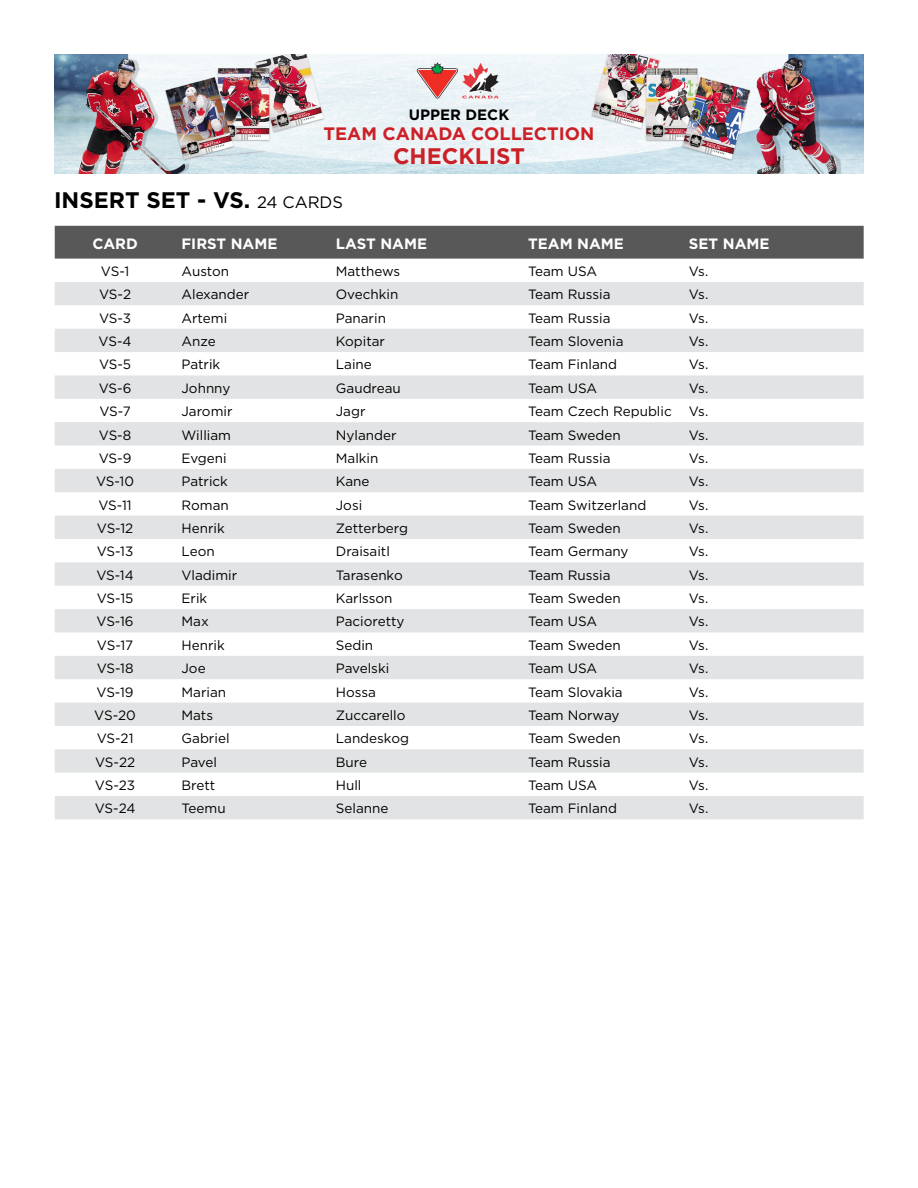
<style>
.page{position:relative;width:918px;height:1188px;background:#fff}
.page>*{position:absolute;margin:0;border:0;box-sizing:border-box;transform-origin:0 0}
.t1{font:700 22.5px "Gotham HTF";color:#000}
.t2{font:700 22.5px "Gotham HTF";color:#cc2027}
.t3{font:700 18px "Gotham HTF";color:#cc2027}
.t4{font:700 15px "Gotham HTF";color:#fff}
.t5{font:700 15px "Gotham HTF";color:#000}
.t6{font:13.5px "Gotham HTF";color:#000}
.s1{font-weight:400;font-size:16.5px}
</style>
<div class="page">
<img style="left:54px;top:54px;width:810px;height:120px">
<div style="left:55px;top:226px;width:809px;height:33px;background:#575857"></div>
<svg style="left:55px;top:282px;width:809px;height:537px;fill:#e2e3e4"></svg>
<p class="t5" style="left:409px;top:106px;width:102px">UPPER DECK</p>
<h2 class="t3" style="left:324px;top:123px;width:272px">TEAM CANADA COLLECTION</h2>
<h1 class="t2" style="left:393px;top:143px;width:133px">CHECKLIST</h1>
<h1 class="t1" style="left:54px;top:187px;width:290px">INSERT SET - VS. <span class="s1">24 CARDS</span></h1>
<p class="t4" style="left:92px;top:235px;width:47px">CARD</p>
<p class="t4" style="left:181px;top:235px;width:98px">FIRST NAME</p>
<p class="t4" style="left:336px;top:235px;width:93px">LAST NAME</p>
<p class="t4" style="left:528px;top:235px;width:97px">TEAM NAME</p>
<p class="t4" style="left:689px;top:235px;width:82px">SET NAME</p>
<p class="t6" style="left:101px;top:264px;width:30px">VS-1</p>
<p class="t6" style="left:181px;top:264px;width:49px">Auston</p>
<p class="t6" style="left:336px;top:264px;width:66px">Matthews</p>
<p class="t6" style="left:528px;top:264px;width:71px">Team USA</p>
<p class="t6" style="left:689px;top:264px;width:21px">Vs.</p>
<p class="t6" style="left:99px;top:287px;width:34px">VS-2</p>
<p class="t6" style="left:181px;top:287px;width:69px">Alexander</p>
<p class="t6" style="left:336px;top:287px;width:64px">Ovechkin</p>
<p class="t6" style="left:528px;top:287px;width:84px">Team Russia</p>
<p class="t6" style="left:689px;top:287px;width:21px">Vs.</p>
<p class="t6" style="left:99px;top:310px;width:34px">VS-3</p>
<p class="t6" style="left:181px;top:310px;width:47px">Artemi</p>
<p class="t6" style="left:336px;top:310px;width:52px">Panarin</p>
<p class="t6" style="left:528px;top:310px;width:84px">Team Russia</p>
<p class="t6" style="left:689px;top:310px;width:21px">Vs.</p>
<p class="t6" style="left:99px;top:334px;width:34px">VS-4</p>
<p class="t6" style="left:181px;top:334px;width:36px">Anze</p>
<p class="t6" style="left:336px;top:334px;width:51px">Kopitar</p>
<p class="t6" style="left:528px;top:334px;width:97px">Team Slovenia</p>
<p class="t6" style="left:689px;top:334px;width:21px">Vs.</p>
<p class="t6" style="left:99px;top:357px;width:34px">VS-5</p>
<p class="t6" style="left:181px;top:357px;width:40px">Patrik</p>
<p class="t6" style="left:336px;top:357px;width:38px">Laine</p>
<p class="t6" style="left:528px;top:357px;width:91px">Team Finland</p>
<p class="t6" style="left:689px;top:357px;width:21px">Vs.</p>
<p class="t6" style="left:99px;top:381px;width:34px">VS-6</p>
<p class="t6" style="left:181px;top:381px;width:50px">Johnny</p>
<p class="t6" style="left:336px;top:381px;width:67px">Gaudreau</p>
<p class="t6" style="left:528px;top:381px;width:71px">Team USA</p>
<p class="t6" style="left:689px;top:381px;width:21px">Vs.</p>
<p class="t6" style="left:99px;top:404px;width:33px">VS-7</p>
<p class="t6" style="left:181px;top:404px;width:53px">Jaromir</p>
<p class="t6" style="left:336px;top:404px;width:31px">Jagr</p>
<p class="t6" style="left:528px;top:404px;width:145px">Team Czech Republic</p>
<p class="t6" style="left:689px;top:404px;width:21px">Vs.</p>
<p class="t6" style="left:99px;top:427px;width:34px">VS-8</p>
<p class="t6" style="left:181px;top:427px;width:51px">William</p>
<p class="t6" style="left:336px;top:427px;width:62px">Nylander</p>
<p class="t6" style="left:528px;top:427px;width:94px">Team Sweden</p>
<p class="t6" style="left:689px;top:427px;width:21px">Vs.</p>
<p class="t6" style="left:99px;top:451px;width:34px">VS-9</p>
<p class="t6" style="left:181px;top:451px;width:47px">Evgeni</p>
<p class="t6" style="left:336px;top:451px;width:44px">Malkin</p>
<p class="t6" style="left:528px;top:451px;width:84px">Team Russia</p>
<p class="t6" style="left:689px;top:451px;width:21px">Vs.</p>
<p class="t6" style="left:96px;top:474px;width:40px">VS-10</p>
<p class="t6" style="left:181px;top:474px;width:48px">Patrick</p>
<p class="t6" style="left:336px;top:474px;width:35px">Kane</p>
<p class="t6" style="left:528px;top:474px;width:71px">Team USA</p>
<p class="t6" style="left:689px;top:474px;width:21px">Vs.</p>
<p class="t6" style="left:99px;top:497px;width:35px">VS-11</p>
<p class="t6" style="left:181px;top:497px;width:49px">Roman</p>
<p class="t6" style="left:336px;top:497px;width:28px">Josi</p>
<p class="t6" style="left:528px;top:497px;width:120px">Team Switzerland</p>
<p class="t6" style="left:689px;top:497px;width:21px">Vs.</p>
<p class="t6" style="left:97px;top:521px;width:38px">VS-12</p>
<p class="t6" style="left:181px;top:521px;width:45px">Henrik</p>
<p class="t6" style="left:336px;top:521px;width:74px">Zetterberg</p>
<p class="t6" style="left:528px;top:521px;width:94px">Team Sweden</p>
<p class="t6" style="left:689px;top:521px;width:21px">Vs.</p>
<p class="t6" style="left:97px;top:544px;width:38px">VS-13</p>
<p class="t6" style="left:181px;top:544px;width:35px">Leon</p>
<p class="t6" style="left:336px;top:544px;width:56px">Draisaitl</p>
<p class="t6" style="left:528px;top:544px;width:102px">Team Germany</p>
<p class="t6" style="left:689px;top:544px;width:21px">Vs.</p>
<p class="t6" style="left:96px;top:568px;width:39px">VS-14</p>
<p class="t6" style="left:181px;top:568px;width:57px">Vladimir</p>
<p class="t6" style="left:336px;top:568px;width:68px">Tarasenko</p>
<p class="t6" style="left:528px;top:568px;width:84px">Team Russia</p>
<p class="t6" style="left:689px;top:568px;width:21px">Vs.</p>
<p class="t6" style="left:97px;top:591px;width:38px">VS-15</p>
<p class="t6" style="left:181px;top:591px;width:27px">Erik</p>
<p class="t6" style="left:336px;top:591px;width:58px">Karlsson</p>
<p class="t6" style="left:528px;top:591px;width:94px">Team Sweden</p>
<p class="t6" style="left:689px;top:591px;width:21px">Vs.</p>
<p class="t6" style="left:97px;top:614px;width:39px">VS-16</p>
<p class="t6" style="left:181px;top:614px;width:29px">Max</p>
<p class="t6" style="left:336px;top:614px;width:70px">Pacioretty</p>
<p class="t6" style="left:528px;top:614px;width:71px">Team USA</p>
<p class="t6" style="left:689px;top:614px;width:21px">Vs.</p>
<p class="t6" style="left:97px;top:638px;width:38px">VS-17</p>
<p class="t6" style="left:181px;top:638px;width:45px">Henrik</p>
<p class="t6" style="left:336px;top:638px;width:39px">Sedin</p>
<p class="t6" style="left:528px;top:638px;width:94px">Team Sweden</p>
<p class="t6" style="left:689px;top:638px;width:21px">Vs.</p>
<p class="t6" style="left:97px;top:661px;width:38px">VS-18</p>
<p class="t6" style="left:181px;top:661px;width:26px">Joe</p>
<p class="t6" style="left:336px;top:661px;width:55px">Pavelski</p>
<p class="t6" style="left:528px;top:661px;width:71px">Team USA</p>
<p class="t6" style="left:689px;top:661px;width:21px">Vs.</p>
<p class="t6" style="left:97px;top:684px;width:39px">VS-19</p>
<p class="t6" style="left:181px;top:684px;width:46px">Marian</p>
<p class="t6" style="left:336px;top:684px;width:42px">Hossa</p>
<p class="t6" style="left:528px;top:684px;width:96px">Team Slovakia</p>
<p class="t6" style="left:689px;top:684px;width:21px">Vs.</p>
<p class="t6" style="left:94px;top:708px;width:43px">VS-20</p>
<p class="t6" style="left:181px;top:708px;width:33px">Mats</p>
<p class="t6" style="left:336px;top:708px;width:71px">Zuccarello</p>
<p class="t6" style="left:528px;top:708px;width:93px">Team Norway</p>
<p class="t6" style="left:689px;top:708px;width:21px">Vs.</p>
<p class="t6" style="left:97px;top:731px;width:38px">VS-21</p>
<p class="t6" style="left:181px;top:731px;width:50px">Gabriel</p>
<p class="t6" style="left:336px;top:731px;width:75px">Landeskog</p>
<p class="t6" style="left:528px;top:731px;width:94px">Team Sweden</p>
<p class="t6" style="left:689px;top:731px;width:21px">Vs.</p>
<p class="t6" style="left:95px;top:754px;width:42px">VS-22</p>
<p class="t6" style="left:181px;top:754px;width:37px">Pavel</p>
<p class="t6" style="left:336px;top:754px;width:33px">Bure</p>
<p class="t6" style="left:528px;top:754px;width:84px">Team Russia</p>
<p class="t6" style="left:689px;top:754px;width:21px">Vs.</p>
<p class="t6" style="left:95px;top:778px;width:42px">VS-23</p>
<p class="t6" style="left:181px;top:778px;width:35px">Brett</p>
<p class="t6" style="left:336px;top:778px;width:27px">Hull</p>
<p class="t6" style="left:528px;top:778px;width:71px">Team USA</p>
<p class="t6" style="left:689px;top:778px;width:21px">Vs.</p>
<p class="t6" style="left:95px;top:801px;width:42px">VS-24</p>
<p class="t6" style="left:181px;top:801px;width:46px">Teemu</p>
<p class="t6" style="left:336px;top:801px;width:54px">Selanne</p>
<p class="t6" style="left:528px;top:801px;width:91px">Team Finland</p>
<p class="t6" style="left:689px;top:801px;width:21px">Vs.</p>
</div>
